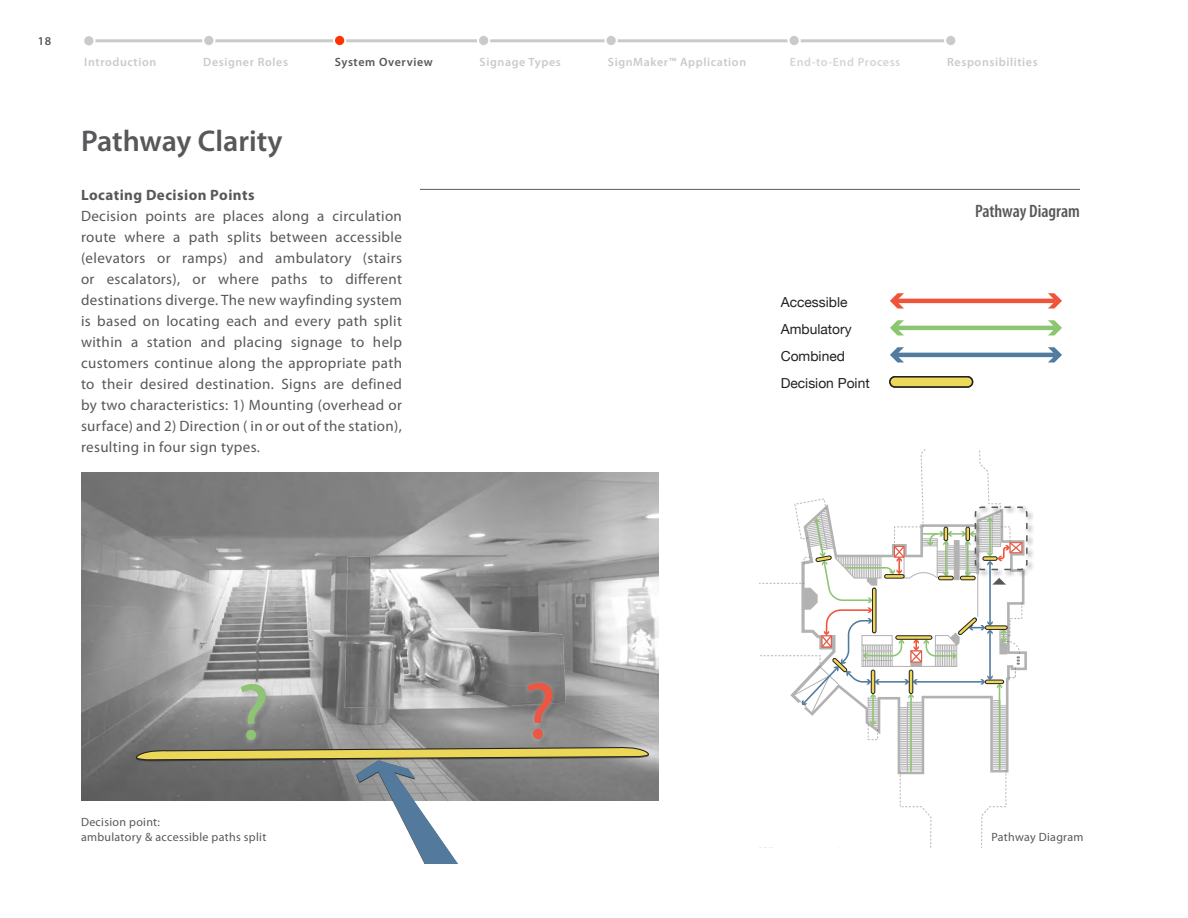
<style>
.page{position:relative;width:1188px;height:918px;background:#fff}
.page>*{position:absolute;margin:0;border:0;box-sizing:border-box;transform-origin:0 0}
.t1{font:79.95px "Myriad Pro";color:#8ec473}
.t2{font:79.95px "Myriad Pro";color:#ed5642}
.Chapter_Sub_Title{font:600 30px "Myriad Pro";color:#57585a}
.Illustrations{font:600 condensed 18px "Myriad Pro";color:#57585a}
.Body_Myriad_R_10_18{font:15px/21px "Myriad Pro";letter-spacing:.025em;color:#57585a;text-align:justify}
.Body{font:700 15px "Myriad Pro";letter-spacing:.03em;color:#57585a}
.t3{font:13.8px/27px "Helvetica Neue";color:#231f20}
.Title_Line{font:600 12px "Myriad Pro";letter-spacing:.05em;color:#c9cacc}
.Body_Myriad_R_10_18-2{font:12px "Myriad Pro";letter-spacing:.025em;color:#57585a}
.Title_Line-2{font:600 12px "Myriad Pro";letter-spacing:.05em;color:#d3d4d6}
.Title_Line-3{font:600 12px "Myriad Pro";letter-spacing:.05em;color:#57585a}
</style>
<div class="page">
<svg style="left:392px;top:801px;width:66px;height:63px"></svg>
<img style="left:81px;top:473px;width:578px;height:328px">
<img style="left:231px;top:666px;width:59px;height:102px">
<img style="left:517px;top:665px;width:59px;height:102px">
<img style="left:233px;top:668px;width:59px;height:103px">
<img style="left:520px;top:667px;width:58px;height:103px">
<hr style="left:896px;top:299px;width:160px;height:4px;background:#f0543a">
<svg style="left:1048px;top:293px;width:14px;height:16px"></svg>
<hr style="left:896px;top:326px;width:160px;height:4px;background:#8ec574">
<svg style="left:1048px;top:320px;width:14px;height:16px"></svg>
<hr style="left:896px;top:353px;width:160px;height:4px;background:#527b9e">
<svg style="left:1048px;top:347px;width:14px;height:16px"></svg>
<svg style="left:890px;top:293px;width:14px;height:16px"></svg>
<svg style="left:890px;top:320px;width:14px;height:16px"></svg>
<svg style="left:890px;top:347px;width:14px;height:16px"></svg>
<div style="left:889px;top:376px;width:84px;height:12px;background:#ecd959;border:2px solid #231f20;border-radius:5px"></div>
<hr style="left:420px;top:189px;width:660px;height:1px;background:#57585a">
<div style="left:973px;top:505px;width:62px;height:73px;background:#231f20;opacity:.74"></div>
<svg style="left:759px;top:449px;width:269px;height:399px"></svg>
<hr style="left:87px;top:39px;width:864px;height:3px;background:#c9cacc">
<div style="left:83px;top:35px;width:12px;height:11px;background:#c9cacc;border-radius:50%"></div>
<div style="left:82px;top:34px;width:14px;height:13px;border:2px solid #fff;border-radius:50%"></div>
<div style="left:203px;top:35px;width:12px;height:11px;background:#c9cacc;border-radius:50%"></div>
<div style="left:202px;top:34px;width:14px;height:13px;border:2px solid #fff;border-radius:50%"></div>
<div style="left:334px;top:35px;width:11px;height:11px;background:#fe3300;border-radius:50%"></div>
<div style="left:333px;top:34px;width:13px;height:13px;border:2px solid #fff;border-radius:50%"></div>
<div style="left:945px;top:35px;width:11px;height:11px;background:#c9cacc;border-radius:50%"></div>
<div style="left:944px;top:34px;width:13px;height:13px;border:2px solid #fff;border-radius:50%"></div>
<div style="left:478px;top:35px;width:11px;height:11px;background:#c9cacc;border-radius:50%"></div>
<div style="left:477px;top:34px;width:13px;height:13px;border:2px solid #fff;border-radius:50%"></div>
<div style="left:606px;top:35px;width:11px;height:11px;background:#c9cacc;border-radius:50%"></div>
<div style="left:605px;top:34px;width:13px;height:13px;border:2px solid #fff;border-radius:50%"></div>
<div style="left:789px;top:35px;width:11px;height:11px;background:#c9cacc;border-radius:50%"></div>
<div style="left:788px;top:34px;width:13px;height:13px;border:2px solid #fff;border-radius:50%"></div>
<p class="Title_Line-3" style="left:38px;top:33px;width:15px">18</p>
<p class="Title_Line" style="left:84px;top:54px;width:74px">Introduction</p>
<p class="Title_Line" style="left:203px;top:54px;width:86px">Designer Roles</p>
<p class="Title_Line-3" style="left:335px;top:54px;width:99px">System Overview</p>
<p class="Title_Line" style="left:480px;top:54px;width:83px">Signage Types</p>
<p class="Title_Line" style="left:608px;top:54px;width:140px">SignMaker™ Application</p>
<p class="Title_Line-2" style="left:790px;top:54px;width:112px">End-to-End Process</p>
<p class="Title_Line" style="left:947px;top:54px;width:92px">Responsibilities</p>
<p class="Chapter_Sub_Title" style="left:81px;top:122px;width:203px">Pathway Clarity</p>
<p class="Body" style="left:81px;top:185px;width:175px">Locating Decision Points</p>
<p class="Body_Myriad_R_10_18" style="left:81px;top:205px;width:323px">Decision points are places along a circulation route where a path splits between accessible (elevators or ramps) and ambulatory (stairs or escalators), or where paths to different destinations diverge. The new wayfinding system is based on locating each and every path split within a station and placing signage to help customers continue along the appropriate path to their desired destination. Signs are defined by two characteristics: 1) Mounting (overhead or surface) and 2) Direction ( in or out of the station), resulting in four sign types.</p>
<p class="Illustrations" style="left:975px;top:200px;width:106px">Pathway Diagram</p>
<p class="t3" style="left:781px;top:289px;width:68px">Accessible</p>
<p class="t3" style="left:781px;top:316px;width:90px">Ambulatory<br>Combined<br>Decision Point</p>
<p class="t1" style="left:237px;top:663px;width:34px">?</p>
<p class="t2" style="left:524px;top:662px;width:34px">?</p>
<p class="Body_Myriad_R_10_18-2" style="left:81px;top:815px;width:81px">Decision point:</p>
<p class="Body_Myriad_R_10_18-2" style="left:81px;top:830px;width:187px">ambulatory &amp; accessible paths split</p>
<p class="Body_Myriad_R_10_18-2" style="left:992px;top:830px;width:94px">Pathway Diagram</p>
</div>
